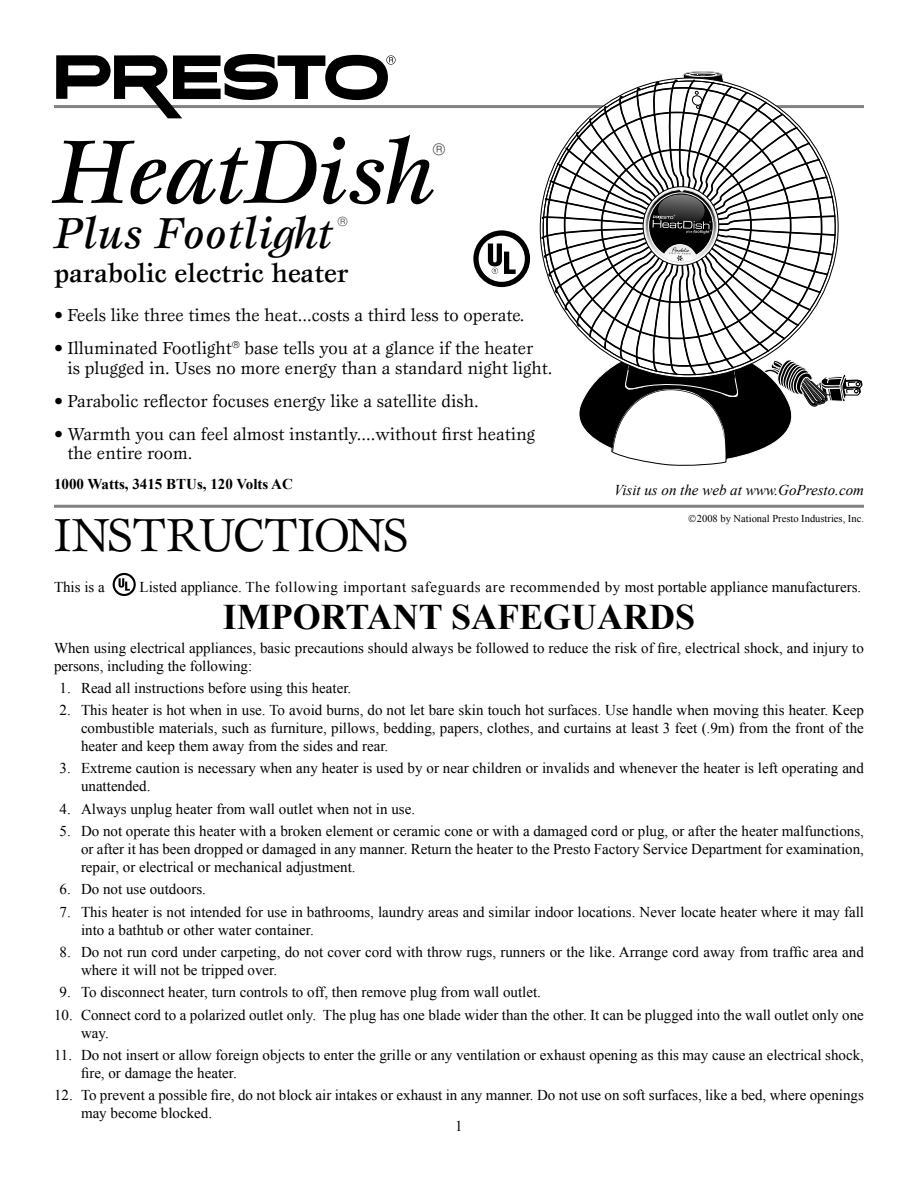
<style>
.page{position:relative;width:918px;height:1188px;background:#fff}
.page>*{position:absolute;margin:0;border:0;box-sizing:border-box;transform-origin:0 0}
.t1{font:italic 500 93px "Esprit Std";letter-spacing:-.02em;color:#000}
.t2{font:48px "Esprit Std";color:#000}
.t3{font:italic 500 45px "Esprit Std";letter-spacing:.02em;color:#000}
.t4{font:700 36px "Times New Roman";color:#000}
.t5{font:500 27px "Esprit Std";color:#000}
.t6{font:18px/19.5px "Esprit Std";color:#000}
.t7{font:15px/18px "Times New Roman";color:#000}
.t8{font:italic 15px "Times New Roman";color:#000}
.t9{font:700 15px "Times New Roman";color:#000}
.t10{font:10.5px "Times New Roman";color:#000}
</style>
<div class="page">
<hr style="left:54px;top:105px;width:810px;height:3px;background:#808285">
<svg style="left:540px;top:71px;width:322px;height:395px"></svg>
<hr style="left:54px;top:505px;width:810px;height:3px;background:#808285">
<svg style="left:113px;top:573px;width:23px;height:23px"></svg>
<svg style="left:473px;top:230px;width:57px;height:57px"></svg>
<svg style="left:56px;top:54px;width:340px;height:64px"></svg>
<h1 class="t1" style="left:54px;top:114px;width:383px">HeatDish</h1>
<h3 class="t3" style="left:54px;top:205px;width:279px">Plus Footlight</h3>
<h3 class="t5" style="left:54px;top:256px;width:296px">parabolic electric heater</h3>
<p class="t6" style="left:54px;top:305px;width:472px">• Feels like three times the heat...costs a third less to operate.</p>
<p class="t6" style="left:68px;top:338px;width:486px;text-indent:-14px">• Illuminated Footlight➔ base tells you at a glance if the heater<br>is plugged in. Uses no more energy than a standard night light.</p>
<p class="t6" style="left:54px;top:391px;width:426px">• Parabolic reflector focuses energy like a satellite dish.</p>
<p class="t6" style="left:68px;top:424px;width:469px;text-indent:-14px">• Warmth you can feel almost instantly....without first heating the entire room.</p>
<p class="t9" style="left:54px;top:473px;width:240px">1000 Watts, 3415 BTUs, 120 Volts AC</p>
<h2 class="t2" style="left:54px;top:506px;width:356px">Instructions</h2>
<p class="t8" style="left:614px;top:480px;width:251px">Visit us on the web at www.GoPresto.com</p>
<p class="t10" style="left:697px;top:512px;width:169px">2008 by National Presto Industries, Inc.</p>
<p class="t7" style="left:54px;top:577px;width:52px">This is a</p>
<p class="t7" style="left:140px;top:577px;width:723px">Listed appliance. The following important safeguards are recommended by most portable appliance manufacturers.</p>
<h3 class="t4" style="left:223px;top:592px;width:474px">IMPORTANT SAFEGUARDS</h3>
<p class="t7" style="left:54px;top:638px;width:811px">When using electrical appliances, basic precautions should always be followed to reduce the risk of fire, electrical shock, and injury to persons, including the following:</p>
<p class="t7" style="left:60px;top:679px;width:293px">1. Read all instructions before using this heater.</p>
<p class="t7" style="left:81px;top:701px;width:784px;text-align:justify;text-indent:-21px">2. This heater is hot when in use. To avoid burns, do not let bare skin touch hot surfaces. Use handle when moving this heater. Keep combustible materials, such as furniture, pillows, bedding, papers, clothes, and curtains at least 3 feet (.9m) from the front of the heater and keep them away from the sides and rear.</p>
<p class="t7" style="left:81px;top:759px;width:784px;text-indent:-21px">3. Extreme caution is necessary when any heater is used by or near children or invalids and whenever the heater is left operating and unattended.</p>
<p class="t7" style="left:60px;top:800px;width:357px">4. Always unplug heater from wall outlet when not in use.</p>
<p class="t7" style="left:81px;top:822px;width:785px;text-align:justify;text-indent:-21px">5. Do not operate this heater with a broken element or ceramic cone or with a damaged cord or plug, or after the heater malfunctions, or after it has been dropped or damaged in any manner. Return the heater to the Presto Factory Service Department for examination, repair, or electrical or mechanical adjustment.</p>
<p class="t7" style="left:60px;top:880px;width:148px">6. Do not use outdoors.</p>
<p class="t7" style="left:81px;top:903px;width:785px;text-indent:-21px">7. This heater is not intended for use in bathrooms, laundry areas and similar indoor locations. Never locate heater where it may fall into a bathtub or other water container.</p>
<p class="t7" style="left:81px;top:943px;width:784px;text-indent:-21px">8. Do not run cord under carpeting, do not cover cord with throw rugs, runners or the like. Arrange cord away from traffic area and where it will not be tripped over.</p>
<p class="t7" style="left:60px;top:983px;width:483px">9. To disconnect heater, turn controls to off, then remove plug from wall outlet.</p>
<p class="t7" style="left:81px;top:1005px;width:784px;text-indent:-27px">10. Connect cord to a polarized outlet only. The plug has one blade wider than the other. It can be plugged into the wall outlet only one way.</p>
<p class="t7" style="left:81px;top:1046px;width:785px;text-indent:-27px">11. Do not insert or allow foreign objects to enter the grille or any ventilation or exhaust opening as this may cause an electrical shock, fire, or damage the heater.</p>
<p class="t7" style="left:81px;top:1086px;width:784px;text-indent:-27px">12. To prevent a possible fire, do not block air intakes or exhaust in any manner. Do not use on soft surfaces, like a bed, where openings may become blocked.</p>
<p class="t7" style="left:455px;top:1117px;width:9px">1</p>
</div>
